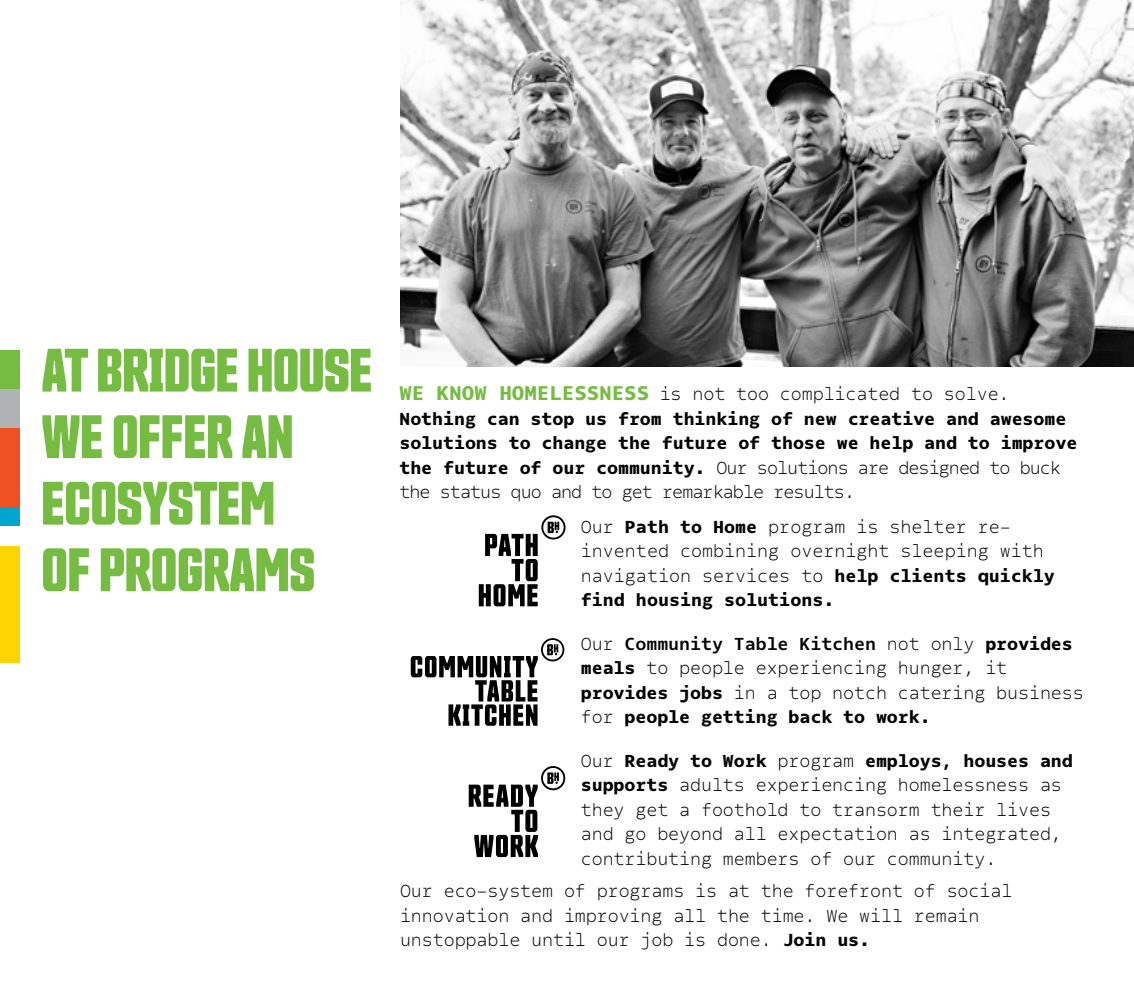
<style>
.page{position:relative;width:1134px;height:1008px;background:#fff}
.page>*{position:absolute;margin:0;border:0;box-sizing:border-box;transform-origin:0 0}
.t1{font:700 59.5px/66.5px "Countach";color:#76bc43}
.t2{font:300 18.38px/24.5px "Odisseia";letter-spacing:-.005em;color:#000}
.t3{font:900 18.38px/24.5px "Odisseia";letter-spacing:-.005em;color:#000}
.s1{font-size:21px;color:#76bc43}
.s2{font-weight:300}
.s3{font-weight:900}
.s4{font-weight:700}
</style>
<div class="page">
<div style="left:0;top:507px;width:20px;height:156px;background:#fcd502"></div>
<div style="left:0;top:350px;width:20px;height:78px;background:#76bc43"></div>
<div style="left:0;top:389px;width:20px;height:39px;background:#b0b3b4"></div>
<div style="left:0;top:506px;width:20px;height:20px;background:#00a6cf"></div>
<div style="left:0;top:526px;width:20px;height:19px;background:#fff"></div>
<div style="left:0;top:428px;width:20px;height:79px;background:#f05123"></div>
<img style="left:400px;top:0;width:734px;height:367px">
<svg style="left:479px;top:515px;width:87px;height:91px"></svg>
<svg style="left:469px;top:766px;width:96px;height:91px"></svg>
<svg style="left:411px;top:638px;width:153px;height:88px"></svg>
<h1 class="t1" style="left:42px;top:333px;width:332px">AT BRIDGE HOUSE<br>WE OFFER AN<br>ECOSYSTEM<br>OF PROGRAMS</h1>
<p class="t3" style="left:399px;top:382px;width:679px"><span class="s1">WE KNOW HOMELESSNESS</span> <span class="s2">is not too complicated to solve.<br></span>Nothing can stop us from thinking of new creative and awesome solutions to change the future of those we help and to improve the future of our community. <span class="s2">Our solutions are designed to buck the status quo and to get remarkable results.</span></p>
<p class="t2" style="left:581px;top:515px;width:476px">Our <span class="s3">Path to Home</span> program is shelter re&shy;invented combining overnight sleeping with navigation services to <span class="s3">help clients quickly find housing solutions.</span></p>
<p class="t2" style="left:581px;top:632px;width:505px">Our <span class="s4">Community Table Kitchen</span> not only <span class="s3">provides meals</span> to people experiencing hunger, it <span class="s3">provides jobs</span> in a top notch catering business for <span class="s3">people getting back to work.</span></p>
<p class="t2" style="left:581px;top:748px;width:494px">Our <span class="s3">Ready to Work</span> program <span class="s3">employs, houses and supports</span> adults experiencing homelessness as they get a foothold to transorm their lives and go beyond all expectation as integrated, contributing members of our community.</p>
<p class="t2" style="left:400px;top:879px;width:614px">Our eco-system of programs is at the forefront of social innovation and improving all the time. We will remain unstoppable until our job is done. <span class="s3">Join us.</span></p>
</div>
